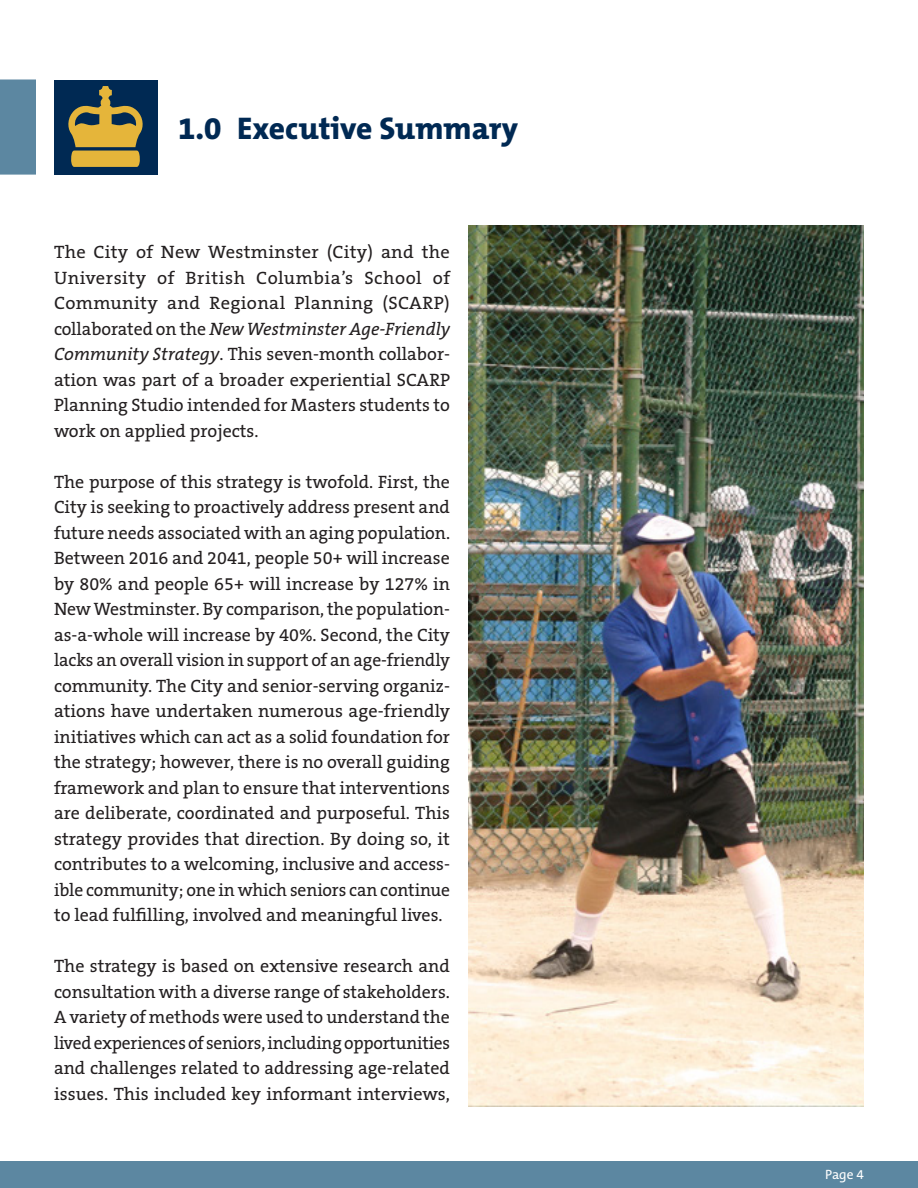
<style>
.page{position:relative;width:918px;height:1188px;background:#fff}
.page>*{position:absolute;margin:0;border:0;box-sizing:border-box;transform-origin:0 0}
.Heading{font:800 31.5px "The Mix B8";color:#002953}
.Body_Copy{font:18px/25.5px "The Serif B5 Plain";color:#231f20;text-align:justify}
.t1{font:13.5px "The Mix B5 Plain";color:#fff}
.s1{font-style:italic}
</style>
<div class="page">
<div style="left:0;top:1161px;width:918px;height:27px;background:#5c87a1"></div>
<div style="left:6px;top:86px;width:24px;height:82px;background:#5c87a1"></div>
<div style="left:0;top:80px;width:36px;height:94px;border:12px solid #5c87a1"></div>
<img style="left:468px;top:225px;width:396px;height:881px">
<div style="left:54px;top:80px;width:103px;height:95px;background:#002953"></div>
<svg style="left:68px;top:86px;width:75px;height:81px"></svg>
<p class="Heading" style="left:178px;top:112px;width:341px">1.0 Executive Summary</p>
<p class="Body_Copy" style="left:54px;top:240px;width:398px">The City of New Westminster (City) and the University of British Columbia’s School of Community and Regional Planning (SCARP) collaborated on the <span class="s1">New Westminster Age-Friendly Community Strategy</span>. This seven-month collabor&shy;ation was part of a broader experiential SCARP Planning Studio intended for Masters students to work on applied projects.</p>
<p class="Body_Copy" style="left:54px;top:469px;width:398px">The purpose of this strategy is twofold. First, the City is seeking to proactively address present and future needs associated with an aging population.<br>Between 2016 and 2041, people 50+ will increase by 80% and people 65+ will increase by 127% in New Westminster. By comparison, the population&shy;as-a-whole will increase by 40%. Second, the City lacks an overall vision in support of an age-friendly community. The City and senior-serving organiz&shy;ations have undertaken numerous age-friendly initiatives which can act as a solid foundation for the strategy; however, there is no overall guiding framework and plan to ensure that interventions are deliberate, coordinated and purposeful. This strategy provides that direction. By doing so, it contributes to a welcoming, inclusive and access&shy;ible community; one in which seniors can continue to lead fulfilling, involved and meaningful lives.</p>
<p class="Body_Copy" style="left:54px;top:954px;width:398px">The strategy is based on extensive research and consultation with a diverse range of stakeholders.<br>A variety of methods were used to understand the lived experiences of seniors, including opportunities and challenges related to addressing age-related issues. This included key informant interviews,</p>
<p class="t1" style="left:825px;top:1168px;width:40px">Page 4</p>
</div>
